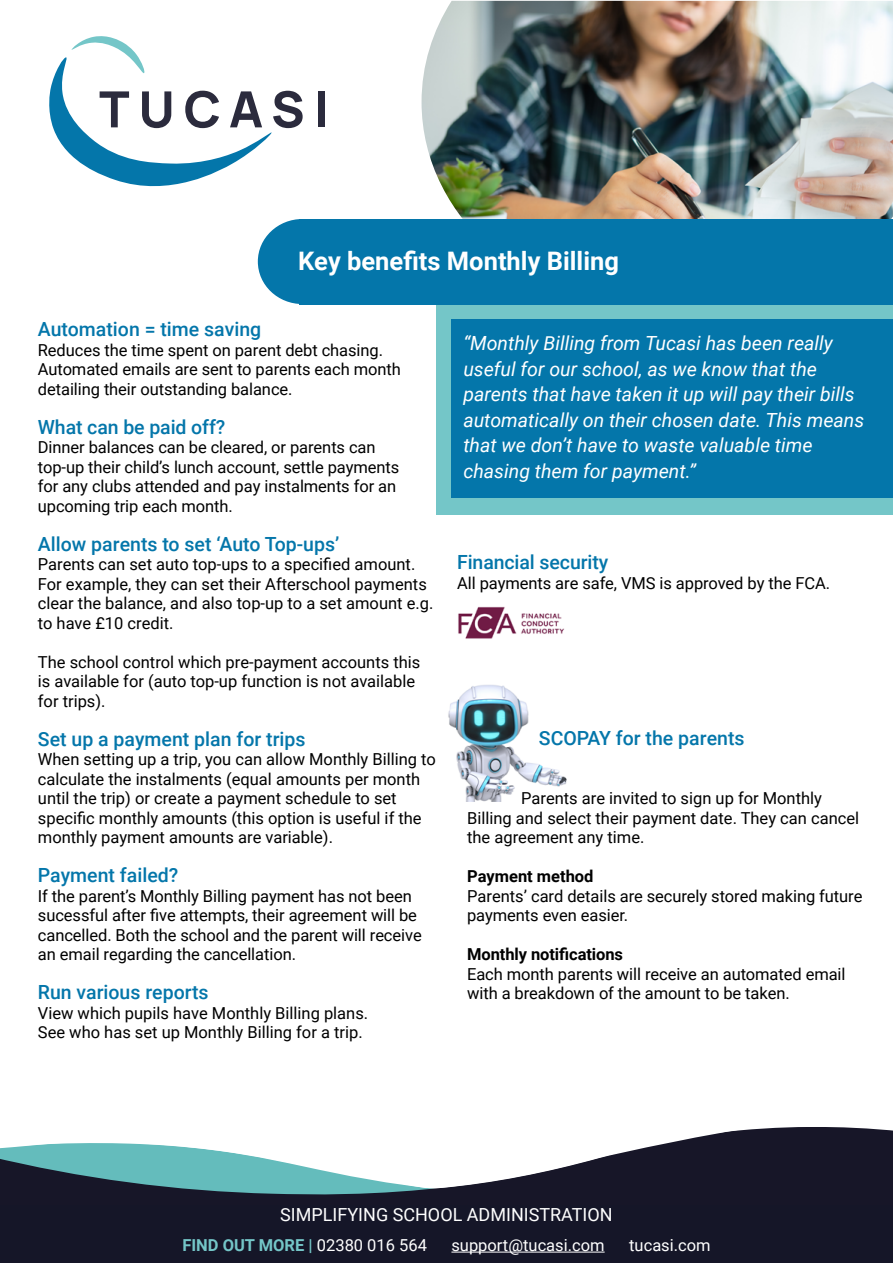
<style>
.page{position:relative;width:893px;height:1263px;background:#fff}
.page>*{position:absolute;margin:0;border:0;box-sizing:border-box;transform-origin:0 0}
.t1{font:700 25.5px "Roboto";color:#fff}
.t2{font:italic 19.5px/25.5px "Roboto";color:#fff}
.t3{font:500 19.5px "Roboto";color:#0476aa}
.t4{font:18px "Roboto";color:#fff}
.t5{font:16.5px/19.5px "Roboto";letter-spacing:-.005em;color:#000}
.t6{font:700 16.5px "Roboto";letter-spacing:-.005em;color:#000}
.t7{font:16.5px "Roboto";color:#fff}
.t8{font:700 16.5px "Roboto";color:#74c6c8}
.s1{font-weight:400;color:#fff}
</style>
<div class="page">
<img style="left:448px;top:685px;width:119px;height:116px">
<img style="left:422px;top:1px;width:471px;height:304px">
<div style="left:436px;top:278px;width:457px;height:237px;background:#74c6c8"></div>
<svg style="left:0;top:1127px;width:893px;height:79px"></svg>
<div style="left:318px;top:91px;width:6px;height:36px;background:#2b2b3d"></div>
<svg style="left:49px;top:36px;width:254px;height:150px"></svg>
<div style="left:0;top:1206px;width:893px;height:57px;background:#151628"></div>
<hr style="left:451px;top:1252px;width:154px;height:1px;background:#fff">
<div style="left:300px;top:219px;width:593px;height:85px;background:#0476aa"></div>
<div style="left:258px;top:219px;width:89px;height:85px;background:#0476aa;border-radius:50%"></div>
<div style="left:451px;top:319px;width:442px;height:178px;background:#0476aa"></div>
<img style="left:458px;top:606px;width:106px;height:33px">
<h1 class="t1" style="left:298px;top:243px;width:322px">Key benefits Monthly Billing</h1>
<p class="t3" style="left:38px;top:316px;width:225px">Automation = time saving</p>
<p class="t5" style="left:38px;top:339px;width:364px">Reduces the time spent on parent debt chasing.<br>Automated emails are sent to parents each month detailing their outstanding balance.</p>
<p class="t3" style="left:38px;top:413px;width:189px">What can be paid off?</p>
<p class="t5" style="left:38px;top:437px;width:363px">Dinner balances can be cleared, or parents can top-up their child’s lunch account, settle payments for any clubs attended and pay instalments for an upcoming trip each month.</p>
<p class="t3" style="left:38px;top:530px;width:303px">Allow parents to set ‘Auto Top-ups’</p>
<p class="t5" style="left:38px;top:554px;width:397px">Parents can set auto top-ups to a specified amount.<br>For example, they can set their Afterschool payments clear the balance, and also top-up to a set amount e.g. to have £10 credit.</p>
<p class="t5" style="left:38px;top:651px;width:384px">The school control which pre-payment accounts this is available for (auto top-up function is not available for trips).</p>
<p class="t3" style="left:38px;top:725px;width:269px">Set up a payment plan for trips</p>
<p class="t5" style="left:38px;top:749px;width:399px">When setting up a trip, you can allow Monthly Billing to calculate the instalments (equal amounts per month until the trip) or create a payment schedule to set specific monthly amounts (this option is useful if the monthly payment amounts are variable).</p>
<p class="t3" style="left:38px;top:862px;width:142px">Payment failed?</p>
<p class="t5" style="left:38px;top:885px;width:385px">If the parent’s Monthly Billing payment has not been sucessful after five attempts, their agreement will be cancelled. Both the school and the parent will receive an email regarding the cancellation.</p>
<p class="t3" style="left:38px;top:979px;width:172px">Run various reports</p>
<p class="t5" style="left:38px;top:1002px;width:332px">View which pupils have Monthly Billing plans.<br>See who has set up Monthly Billing for a trip.</p>
<p class="t2" style="left:463px;top:330px;width:402px">“Monthly Billing from Tucasi has been really useful for our school, as we know that the parents that have taken it up will pay their bills automatically on their chosen date. This means that we don’t have to waste valuable time chasing them for payment.”</p>
<p class="t3" style="left:457px;top:549px;width:153px">Financial security</p>
<p class="t5" style="left:457px;top:573px;width:375px">All payments are safe, VMS is approved by the FCA.</p>
<p class="t3" style="left:539px;top:725px;width:207px">SCOPAY for the parents</p>
<p class="t5" style="left:467px;top:788px;width:394px;text-indent:54px">Parents are invited to sign up for Monthly<br>Billing and select their payment date. They can cancel the agreement any time.</p>
<p class="t6" style="left:467px;top:865px;width:128px">Payment method</p>
<p class="t5" style="left:467px;top:886px;width:397px">Parents’ card details are securely stored making future payments even easier.</p>
<p class="t6" style="left:467px;top:943px;width:158px">Monthly notifications</p>
<p class="t5" style="left:467px;top:964px;width:380px">Each month parents will receive an automated email with a breakdown of the amount to be taken.</p>
<p class="t4" style="left:280px;top:1202px;width:334px">SIMPLIFYING SCHOOL ADMINISTRATION</p>
<p class="t8" style="left:182px;top:1233px;width:246px">FIND OUT MORE | <span class="s1">02380 016 564</span></p>
<p class="t7" style="left:451px;top:1233px;width:155px">support@tucasi.com</p>
<p class="t7" style="left:629px;top:1233px;width:83px">tucasi.com</p>
</div>
